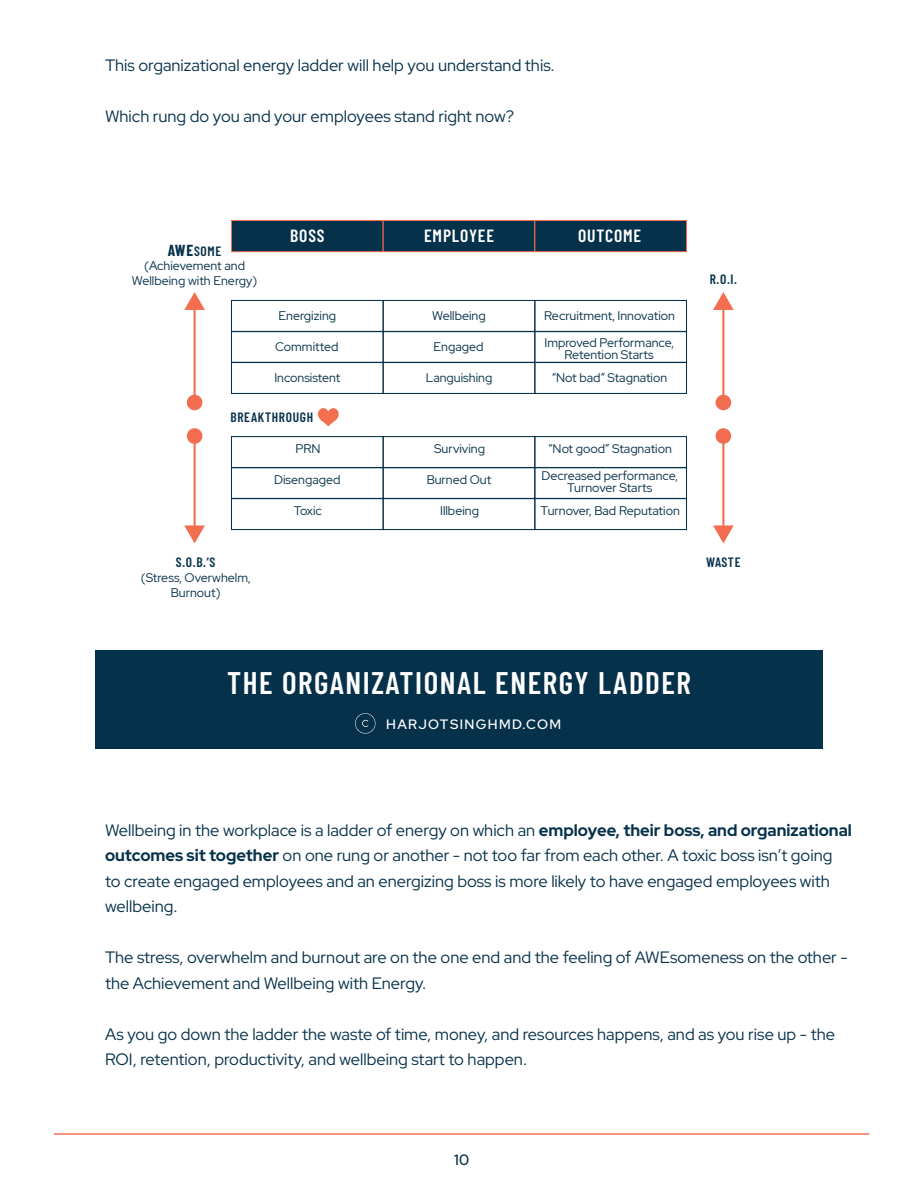
<style>
.page{position:relative;width:918px;height:1188px;background:#fff}
.page>*{position:absolute;margin:0;border:0;box-sizing:border-box;transform-origin:0 0}
.t1{font:600 31.2px "Barlow Condensed";letter-spacing:.05em;color:#fff}
.t2{font:600 17.7px "Barlow Condensed";letter-spacing:.05em;color:#fff}
.t3{font:16.5px/25.5px "Red Hat Display";color:#06314a}
.t4{font:500 15px "Red Hat Display";color:#06314a}
.t5{font:600 13.5px "Barlow Condensed";letter-spacing:.05em;color:#06314a}
.t6{font:500 13.5px "Red Hat Display";letter-spacing:.1em;color:#fff}
.t7{font:12.45px/12.5px "Red Hat Display";color:#06314a;text-align:center}
.s1{font-weight:700;font-size:15.6px}
.s2{font-weight:700}
</style>
<div class="page">
<hr style="left:54px;top:1133px;width:815px;height:2px;background:#f36f50">
<div style="left:231px;top:221px;width:152px;height:31px;background:#06314a"></div>
<div style="left:231px;top:220px;width:153px;height:32px;border:1px solid #f36e50"></div>
<div style="left:383px;top:221px;width:152px;height:31px;background:#06314a"></div>
<div style="left:383px;top:220px;width:152px;height:32px;border:1px solid #f36e50"></div>
<div style="left:535px;top:221px;width:152px;height:31px;background:#06314a"></div>
<div style="left:534px;top:220px;width:153px;height:32px;border:1px solid #f36e50"></div>
<div style="left:231px;top:300px;width:153px;height:32px;border:1px solid #06314a"></div>
<div style="left:383px;top:300px;width:152px;height:32px;border:1px solid #06314a"></div>
<div style="left:534px;top:300px;width:153px;height:32px;border:1px solid #06314a"></div>
<div style="left:231px;top:331px;width:153px;height:32px;border:1px solid #06314a"></div>
<div style="left:383px;top:331px;width:152px;height:32px;border:1px solid #06314a"></div>
<div style="left:534px;top:331px;width:153px;height:32px;border:1px solid #06314a"></div>
<div style="left:231px;top:362px;width:153px;height:32px;border:1px solid #06314a"></div>
<div style="left:383px;top:362px;width:152px;height:32px;border:1px solid #06314a"></div>
<div style="left:534px;top:362px;width:153px;height:32px;border:1px solid #06314a"></div>
<div style="left:231px;top:436px;width:153px;height:32px;border:1px solid #06314a"></div>
<div style="left:383px;top:436px;width:152px;height:32px;border:1px solid #06314a"></div>
<div style="left:534px;top:436px;width:153px;height:32px;border:1px solid #06314a"></div>
<div style="left:231px;top:467px;width:153px;height:32px;border:1px solid #06314a"></div>
<div style="left:383px;top:467px;width:152px;height:32px;border:1px solid #06314a"></div>
<div style="left:534px;top:467px;width:153px;height:32px;border:1px solid #06314a"></div>
<div style="left:231px;top:498px;width:153px;height:32px;border:1px solid #06314a"></div>
<div style="left:383px;top:498px;width:152px;height:32px;border:1px solid #06314a"></div>
<div style="left:534px;top:498px;width:153px;height:32px;border:1px solid #06314a"></div>
<hr style="left:722px;top:436px;width:2px;height:92px;background:#f36e50">
<div style="left:716px;top:428px;width:15px;height:16px;background:#f36e50;border-radius:50%"></div>
<svg style="left:713px;top:525px;width:21px;height:18px"></svg>
<hr style="left:194px;top:436px;width:2px;height:92px;background:#f36e50">
<div style="left:187px;top:428px;width:15px;height:16px;background:#f36e50;border-radius:50%"></div>
<svg style="left:184px;top:525px;width:21px;height:18px"></svg>
<hr style="left:722px;top:307px;width:2px;height:96px;background:#f36e50">
<div style="left:716px;top:395px;width:15px;height:15px;background:#f36e50;border-radius:50%"></div>
<svg style="left:713px;top:292px;width:21px;height:18px"></svg>
<hr style="left:194px;top:307px;width:2px;height:96px;background:#f36e50">
<div style="left:187px;top:395px;width:15px;height:15px;background:#f36e50;border-radius:50%"></div>
<svg style="left:184px;top:292px;width:21px;height:18px"></svg>
<div style="left:95px;top:650px;width:728px;height:98px;background:#06314a"></div>
<svg style="left:355px;top:713px;width:20px;height:21px"></svg>
<svg style="left:318px;top:408px;width:21px;height:18px"></svg>
<p class="t3" style="left:105px;top:52px;width:451px">This organizational energy ladder will help you understand this.</p>
<p class="t3" style="left:105px;top:103px;width:411px">Which rung do you and your employees stand right now?</p>
<p class="t5" style="left:168px;top:241px;width:55px"><span class="s1">AWE</span>SOME</p>
<p class="t7" style="left:132px;top:259px;width:127px;line-height:14.5px">(Achievement and<br>Wellbeing with Energy)</p>
<p class="t2" style="left:290px;top:223px;width:36px">BOSS</p>
<p class="t2" style="left:424px;top:223px;width:71px">EMPLOYEE</p>
<p class="t2" style="left:578px;top:223px;width:65px">OUTCOME</p>
<p class="t7" style="left:279px;top:310px;width:59px">Energizing</p>
<p class="t7" style="left:432px;top:310px;width:55px">Wellbeing</p>
<p class="t7" style="left:544px;top:310px;width:132px">Recruitment, Innovation</p>
<p class="t7" style="left:275px;top:340px;width:65px">Committed</p>
<p class="t7" style="left:434px;top:340px;width:51px">Engaged</p>
<p class="t7" style="left:544px;top:336px;width:131px">Improved Performance,<br>Retention Starts</p>
<p class="t7" style="left:274px;top:371px;width:68px">Inconsistent</p>
<p class="t7" style="left:426px;top:371px;width:68px">Languishing</p>
<p class="t7" style="left:552px;top:371px;width:117px">“Not bad” Stagnation</p>
<p class="t5" style="left:231px;top:407px;width:84px">BREAKTHROUGH</p>
<p class="t5" style="left:176px;top:553px;width:41px">S.O.B.’S</p>
<p class="t7" style="left:141px;top:570px;width:111px;line-height:15px">(Stress, Overwhelm,<br>Burnout)</p>
<p class="t7" style="left:295px;top:443px;width:27px">PRN</p>
<p class="t7" style="left:434px;top:443px;width:52px">Surviving</p>
<p class="t7" style="left:549px;top:443px;width:125px">“Not good” Stagnation</p>
<p class="t7" style="left:274px;top:473px;width:68px">Disengaged</p>
<p class="t7" style="left:427px;top:473px;width:66px">Burned Out</p>
<p class="t7" style="left:542px;top:469px;width:138px">Decreased performance,<br>Turnover Starts</p>
<p class="t7" style="left:294px;top:504px;width:30px">Toxic</p>
<p class="t7" style="left:440px;top:504px;width:40px">Illbeing</p>
<p class="t7" style="left:541px;top:504px;width:141px">Turnover, Bad Reputation</p>
<p class="t5" style="left:710px;top:270px;width:29px">R.O.I.</p>
<p class="t5" style="left:706px;top:553px;width:36px">WASTE</p>
<p class="t1" style="left:227px;top:660px;width:465px">THE ORGANIZATIONAL ENERGY LADDER</p>
<p class="t6" style="left:386px;top:715px;width:177px">HARJOTSINGHMD.COM</p>
<p class="t3" style="left:105px;top:817px;width:748px">Wellbeing in the workplace is a ladder of energy on which an <span class="s2">employee, their boss, and organizational outcomes sit together</span> on one rung or another - not too far from each other. A toxic boss isn’t going to create engaged employees and an energizing boss is more likely to have engaged employees with wellbeing.</p>
<p class="t3" style="left:105px;top:944px;width:744px">The stress, overwhelm and burnout are on the one end and the feeling of AWEsomeness on the other - the Achievement and Wellbeing with Energy.</p>
<p class="t3" style="left:105px;top:1021px;width:732px">As you go down the ladder the waste of time, money, and resources happens, and as you rise up - the<br>ROI, retention, productivity, and wellbeing start to happen.</p>
<p class="t4" style="left:454px;top:1150px;width:16px">10</p>
</div>
